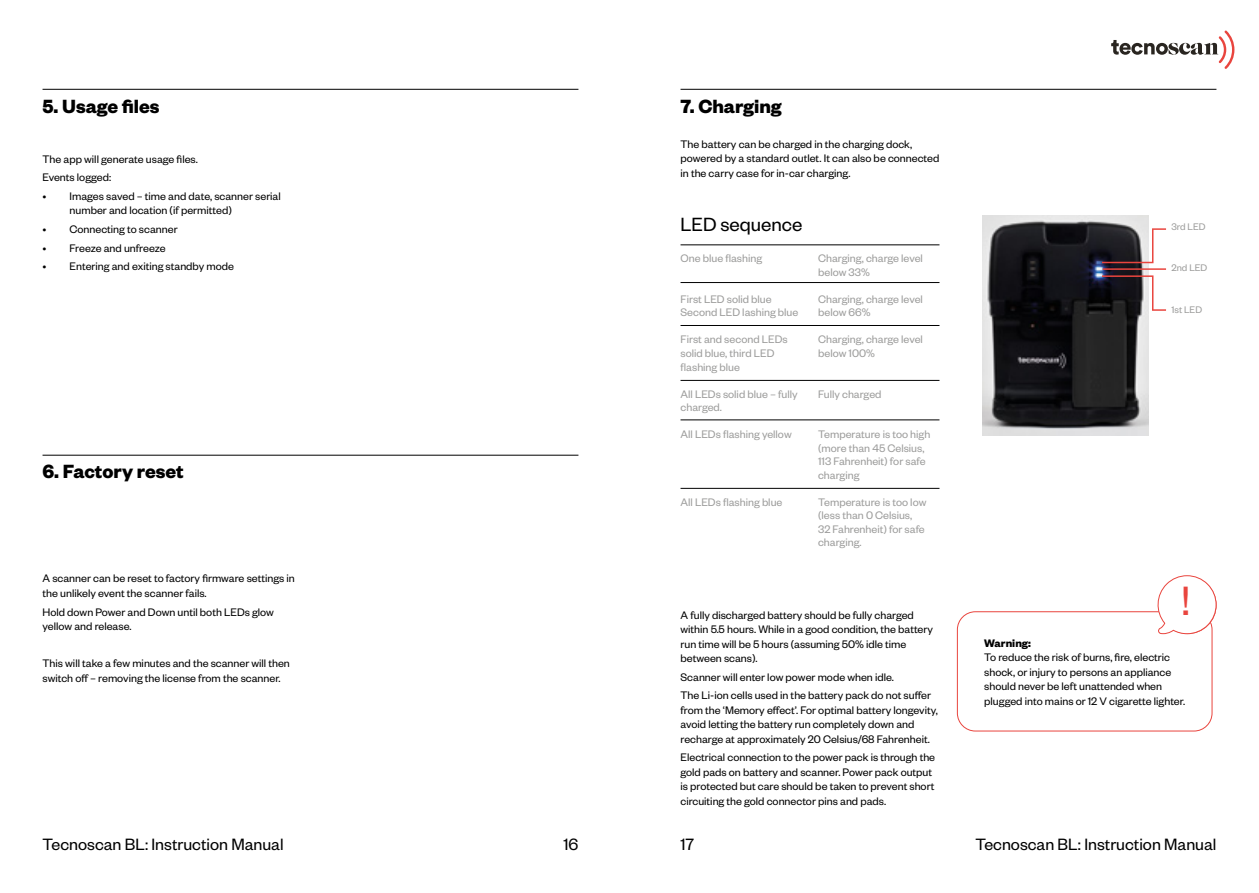
<style>
.page{position:relative;width:1259px;height:893px;background:#fff}
.page>*{position:absolute;margin:0;border:0;box-sizing:border-box;transform-origin:0 0}
.t1{font:45px "Founders Grotesk";color:#e9453e}
.t2{font:700 21px "Founders Grotesk";color:#000}
.t3{font:21px "Founders Grotesk";color:#000}
.t4{font:18px "Founders Grotesk";color:#000}
.t5{font:12px/14.4px "Founders Grotesk";color:#000}
.t6{font:12px/13.5px "Founders Grotesk";color:#9d9d9c}
.t7{font:700 12px "Founders Grotesk";color:#000}
.t8{font:10.5px "Founders Grotesk";color:#9d9d9c}
</style>
<div class="page">
<svg style="left:1111px;top:30px;width:123px;height:39px"></svg>
<img style="left:982px;top:216px;width:166px;height:219px">
<hr style="left:1102px;top:268px;width:64px;height:2px;background:#e9453e">
<div style="left:957px;top:611px;width:255px;height:120px;border:1px solid #e9453e;border-radius:18px"></div>
<svg style="left:1155px;top:575px;width:61px;height:59px"></svg>
<hr style="left:43px;top:455px;width:535px;height:1px;background:#000">
<hr style="left:43px;top:89px;width:535px;height:1px;background:#000">
<hr style="left:680px;top:89px;width:536px;height:1px;background:#000">
<svg style="left:1100px;top:228px;width:66px;height:36px"></svg>
<svg style="left:1100px;top:275px;width:66px;height:37px"></svg>
<hr style="left:680px;top:282px;width:259px;height:1px;background:#000">
<hr style="left:680px;top:245px;width:259px;height:1px;background:#000">
<hr style="left:680px;top:325px;width:259px;height:1px;background:#000">
<hr style="left:680px;top:380px;width:259px;height:1px;background:#000">
<hr style="left:680px;top:420px;width:259px;height:1px;background:#000">
<hr style="left:680px;top:488px;width:259px;height:1px;background:#000">
<h2 class="t2" style="left:43px;top:93px;width:119px">5. Usage files</h2>
<p class="t5" style="left:43px;top:149px;width:157px;line-height:18.6px">The app will generate usage files.<br>Events logged:</p>
<p class="t5" style="left:70px;top:188px;width:213px;text-indent:-27px">• Images saved – time and date, scanner serial number and location (if permitted)</p>
<p class="t5" style="left:43px;top:221px;width:137px">• Connecting to scanner</p>
<p class="t5" style="left:43px;top:240px;width:125px">• Freeze and unfreeze</p>
<p class="t5" style="left:43px;top:259px;width:193px">• Entering and exiting standby mode</p>
<h2 class="t2" style="left:43px;top:458px;width:143px">6. Factory reset</h2>
<p class="t5" style="left:43px;top:571px;width:254px">A scanner can be reset to factory firmware settings in the unlikely event the scanner fails.</p>
<p class="t5" style="left:43px;top:604px;width:233px">Hold down Power and Down until both LEDs glow yellow and release.</p>
<p class="t5" style="left:43px;top:656px;width:249px">This will take a few minutes and the scanner will then switch off – removing the license from the scanner.</p>
<h2 class="t2" style="left:680px;top:93px;width:103px">7. Charging</h2>
<p class="t5" style="left:680px;top:136px;width:260px">The battery can be charged in the charging dock, powered by a standard outlet. It can also be connected in the carry case for in-car charging.</p>
<h2 class="t3" style="left:680px;top:212px;width:123px">LED sequence</h2>
<p class="t6" style="left:680px;top:251px;width:83px">One blue flashing</p>
<p class="t6" style="left:680px;top:292px;width:119px">First LED solid blue<br>Second LED lashing blue</p>
<p class="t6" style="left:680px;top:332px;width:109px">First and second LEDs solid blue, third LED flashing blue</p>
<p class="t6" style="left:680px;top:386px;width:119px">All LEDs solid blue – fully charged.</p>
<p class="t6" style="left:680px;top:427px;width:113px">All LEDs flashing yellow</p>
<p class="t6" style="left:680px;top:494px;width:103px">All LEDs flashing blue</p>
<p class="t6" style="left:818px;top:251px;width:106px">Charging, charge level below 33%</p>
<p class="t6" style="left:818px;top:292px;width:106px">Charging, charge level below 66%</p>
<p class="t6" style="left:818px;top:332px;width:106px">Charging, charge level below 100%</p>
<p class="t6" style="left:818px;top:386px;width:65px">Fully charged</p>
<p class="t6" style="left:818px;top:427px;width:114px">Temperature is too high (more than 45 Celsius,<br>113 Fahrenheit) for safe charging</p>
<p class="t6" style="left:818px;top:494px;width:110px">Temperature is too low (less than 0 Celsius,<br>32 Fahrenheit) for safe charging.</p>
<p class="t5" style="left:680px;top:607px;width:254px">A fully discharged battery should be fully charged within 5.5 hours. While in a good condition, the battery run time will be 5 hours (assuming 50% idle time between scans).</p>
<p class="t5" style="left:680px;top:667px;width:252px;line-height:18.6px">Scanner will enter low power mode when idle.<br>The Li-ion cells used in the battery pack do not suffer</p>
<p class="t5" style="left:680px;top:702px;width:259px">from the ‘Memory effect’. For optimal battery longevity, avoid letting the battery run completely down and recharge at approximately 20 Celsius/68 Fahrenheit.</p>
<p class="t5" style="left:680px;top:750px;width:256px">Electrical connection to the power pack is through the gold pads on battery and scanner. Power pack output is protected but care should be taken to prevent short circuiting the gold connector pins and pads.</p>
<p class="t8" style="left:1171px;top:220px;width:36px">3rd LED</p>
<p class="t8" style="left:1171px;top:261px;width:37px">2nd LED</p>
<p class="t8" style="left:1171px;top:303px;width:32px">1st LED</p>
<h1 class="t1" style="left:1181px;top:573px;width:10px">!</h1>
<p class="t7" style="left:984px;top:636px;width:48px">Warning:</p>
<p class="t5" style="left:984px;top:650px;width:202px">To reduce the risk of burns, fire, electric shock, or injury to persons an appliance should never be left unattended when plugged into mains or 12 V cigarette lighter.</p>
<h3 class="t4" style="left:43px;top:834px;width:243px">Tecnoscan BL: Instruction Manual</h3>
<h3 class="t4" style="left:563px;top:834px;width:17px">16</h3>
<h3 class="t4" style="left:680px;top:833px;width:15px">17</h3>
<h3 class="t4" style="left:975px;top:833px;width:243px">Tecnoscan BL: Instruction Manual</h3>
</div>
